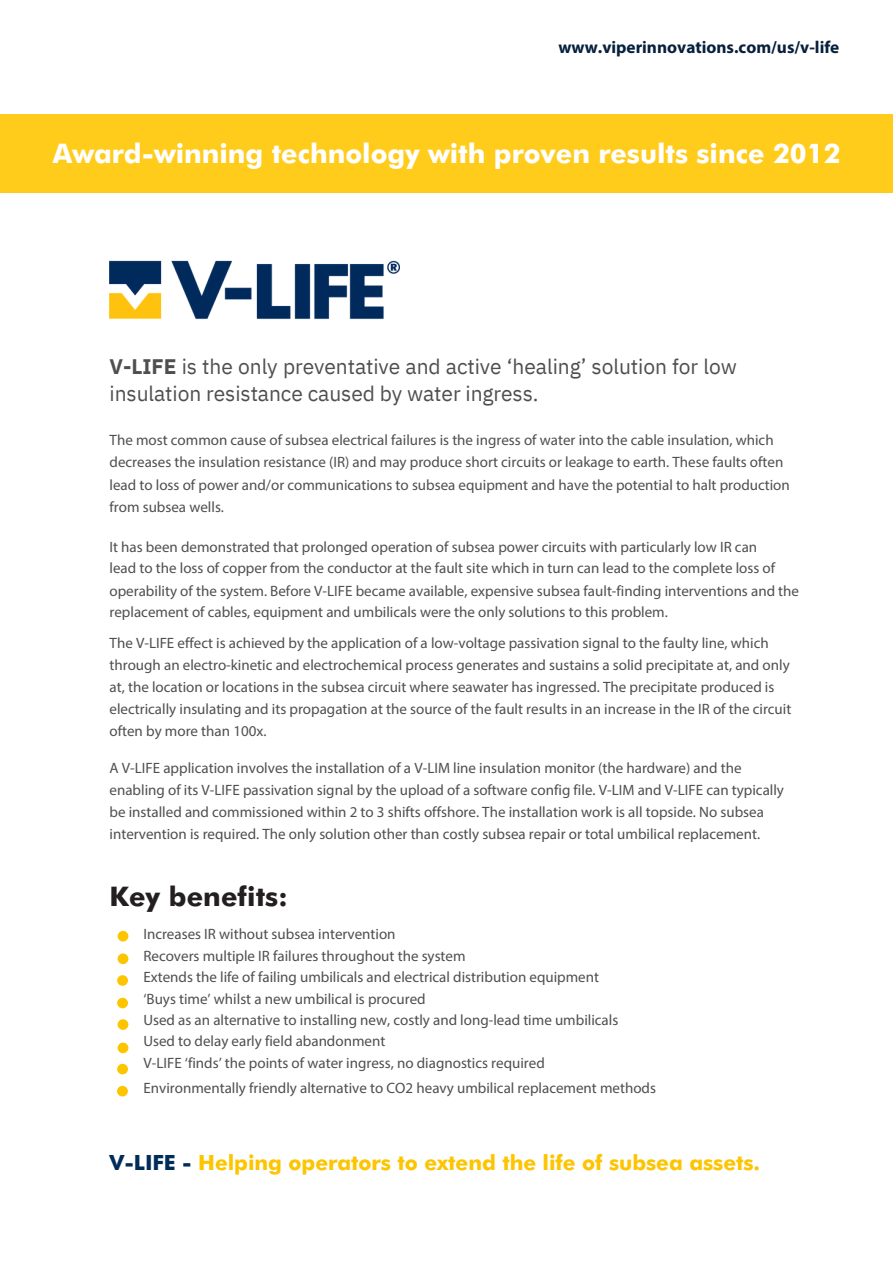
<style>
.page{position:relative;width:893px;height:1264px;background:#fff}
.page>*{position:absolute;margin:0;border:0;box-sizing:border-box;transform-origin:0 0}
.t1{font:800 27px "Futura BT";color:#fff}
.t2{font:800 27px "Futura BT";letter-spacing:.005em;color:#231f20}
.t3{font:21px/27px "IBM Plex Sans";letter-spacing:-.005em;color:#4f4f51}
.t4{font:800 21px "Futura BT";letter-spacing:-.005em;color:#fdc400}
.t5{font:700 17.25px "Myriad Pro";color:#06203e}
.t6{font:15px/22.5px "Myriad Pro";color:#4f4f51}
.s1{font-weight:700}
.s2{color:#002c5a}
</style>
<div class="page">
<div style="left:0;top:114px;width:892px;height:78px;background:#ffcc1c"></div>
<div style="left:118px;top:930px;width:10px;height:11px;background:#fdc400;border-radius:50%"></div>
<div style="left:118px;top:953px;width:10px;height:11px;background:#fdc400;border-radius:50%"></div>
<div style="left:117px;top:975px;width:11px;height:10px;background:#fdc400;border-radius:50%"></div>
<div style="left:117px;top:997px;width:11px;height:11px;background:#fdc400;border-radius:50%"></div>
<div style="left:117px;top:1063px;width:11px;height:11px;background:#fdc400;border-radius:50%"></div>
<div style="left:118px;top:1042px;width:10px;height:11px;background:#fdc400;border-radius:50%"></div>
<div style="left:118px;top:1019px;width:10px;height:10px;background:#fdc400;border-radius:50%"></div>
<div style="left:117px;top:1085px;width:11px;height:11px;background:#fdc400;border-radius:50%"></div>
<img style="left:109px;top:260px;width:291px;height:60px">
<p class="t5" style="left:558px;top:40px;width:282px">www.viperinnovations.com/us/v-life</p>
<p class="t1" style="left:53px;top:135px;width:789px">Award-winning technology with proven results since 2012</p>
<p class="t3" style="left:109px;top:353px;width:628px"><span class="s1">V-LIFE</span> is the only preventative and active ‘healing’ solution for low insulation resistance caused by water ingress.</p>
<p class="t6" style="left:109px;top:429px;width:681px">The most common cause of subsea electrical failures is the ingress of water into the cable insulation, which decreases the insulation resistance (IR) and may produce short circuits or leakage to earth. These faults often lead to loss of power and/or communications to subsea equipment and have the potential to halt production from subsea wells.</p>
<p class="t6" style="left:109px;top:536px;width:649px">It has been demonstrated that prolonged operation of subsea power circuits with particularly low IR can</p>
<p class="t6" style="left:109px;top:558px;width:667px">lead to the loss of copper from the conductor at the fault site which in turn can lead to the complete loss of</p>
<p class="t6" style="left:109px;top:580px;width:691px">operability of the system. Before V-LIFE became available, expensive subsea fault-finding interventions and the</p>
<p class="t6" style="left:109px;top:602px;width:560px">replacement of cables, equipment and umbilicals were the only solutions to this problem.</p>
<p class="t6" style="left:109px;top:633px;width:660px">The V-LIFE effect is achieved by the application of a low-voltage passivation signal to the faulty line, which</p>
<p class="t6" style="left:109px;top:654px;width:681px">through an electro-kinetic and electrochemical process generates and sustains a solid precipitate at, and only</p>
<p class="t6" style="left:109px;top:677px;width:666px">at, the location or locations in the subsea circuit where seawater has ingressed. The precipitate produced is</p>
<p class="t6" style="left:109px;top:698px;width:683px">electrically insulating and its propagation at the source of the fault results in an increase in the IR of the circuit</p>
<p class="t6" style="left:109px;top:721px;width:158px">often by more than 100x.</p>
<p class="t6" style="left:109px;top:758px;width:633px">A V-LIFE application involves the installation of a V-LIM line insulation monitor (the hardware) and the</p>
<p class="t6" style="left:109px;top:779px;width:676px">enabling of its V-LIFE passivation signal by the upload of a software config file. V-LIM and V-LIFE can typically</p>
<p class="t6" style="left:109px;top:802px;width:656px">be installed and commissioned within 2 to 3 shifts offshore. The installation work is all topside. No subsea</p>
<p class="t6" style="left:109px;top:823px;width:652px">intervention is required. The only solution other than costly subsea repair or total umbilical replacement.</p>
<p class="t2" style="left:109px;top:877px;width:180px">Key benefits:</p>
<p class="t6" style="left:143px;top:924px;width:253px">Increases IR without subsea intervention</p>
<p class="t6" style="left:143px;top:945px;width:323px">Recovers multiple IR failures throughout the system</p>
<p class="t6" style="left:143px;top:967px;width:457px">Extends the life of failing umbilicals and electrical distribution equipment</p>
<p class="t6" style="left:143px;top:988px;width:284px">‘Buys time’ whilst a new umbilical is procured</p>
<p class="t6" style="left:143px;top:1010px;width:476px">Used as an alternative to installing new, costly and long-lead time umbilicals</p>
<p class="t6" style="left:143px;top:1031px;width:243px">Used to delay early field abandonment</p>
<p class="t6" style="left:143px;top:1052px;width:403px">V-LIFE ‘finds’ the points of water ingress, no diagnostics required</p>
<p class="t6" style="left:143px;top:1077px;width:514px">Environmentally friendly alternative to CO2 heavy umbilical replacement methods</p>
<p class="t4" style="left:109px;top:1147px;width:652px"><span class="s2">V-LIFE -</span> Helping operators to extend the life of subsea assets.</p>
</div>
